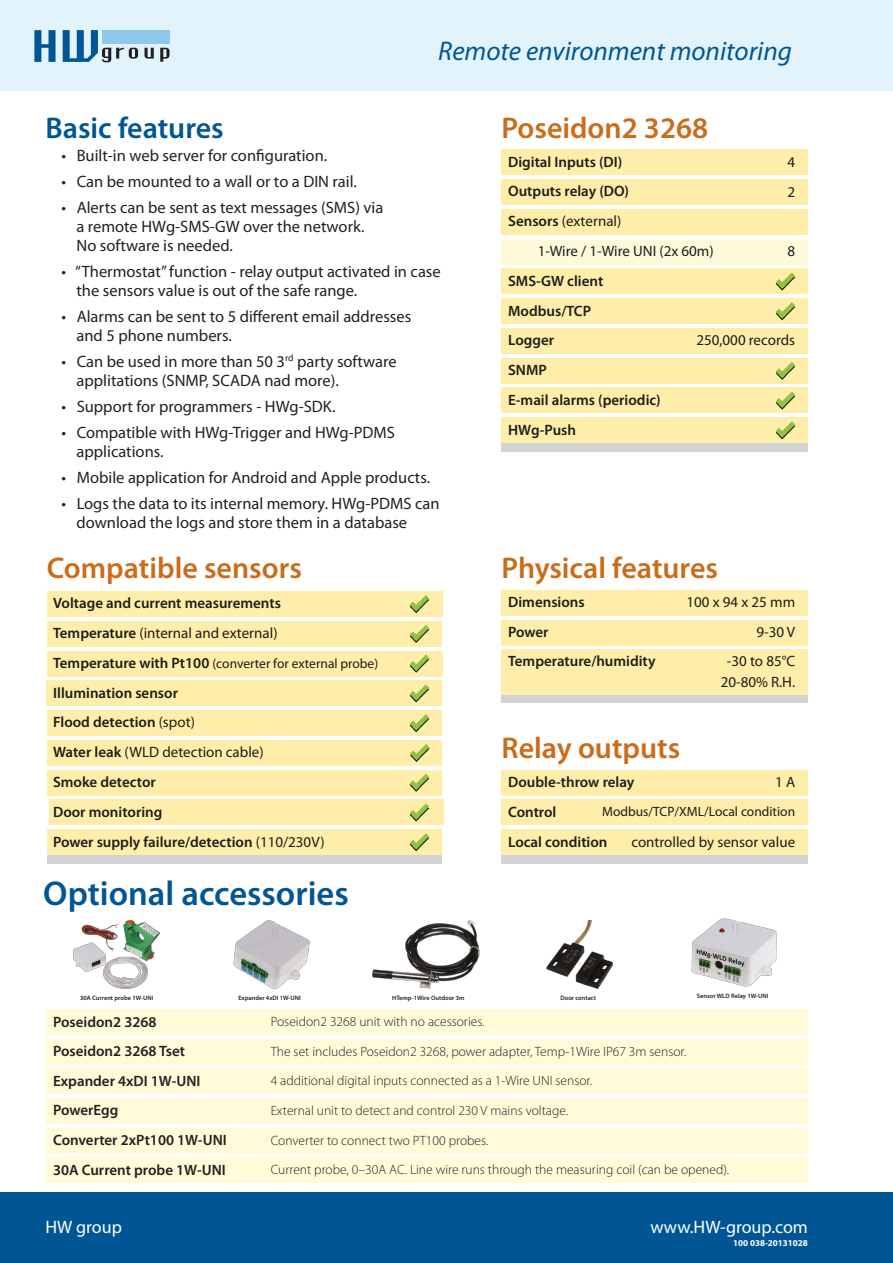
<style>
.page{position:relative;width:893px;height:1263px;background:#fff}
.page>*{position:absolute;margin:0;border:0;box-sizing:border-box;transform-origin:0 0}
.t1{font:600 34.5px "Myriad Pro";color:#005695}
.t2{font:600 30px "Myriad Pro";color:#ca6c19}
.t3{font:600 30px "Myriad Pro";color:#005695}
.t4{font:italic 27px "Myriad Pro";color:#005695}
.t5{font:18px "Myriad Pro";color:#fff}
.t6{font:16.5px/18.8px "Myriad Pro";color:#232021}
.t7{font:600 15px/29.7px "Myriad Pro";color:#1d1d1b}
.t8{font:15px/29.5px "Myriad Pro";color:#1d1d1b;text-align:right}
.t9{font:600 15px "Myriad Pro";color:#232021}
.t10{font:300 13.5px "Myriad Pro";color:#232021}
.t11{font:13.5px "Myriad Pro";color:#1d1d1b}
.t12{font:700 9px "Myriad Pro";color:#fff}
.t13{font:600 6.3px "Myriad Pro";color:#232021}
.s1{font-weight:400}
.s2{font-weight:600;font-size:15px}
.s3{font-weight:600}
</style>
<div class="page">
<div style="left:0;top:1192px;width:893px;height:71px;background:#005695"></div>
<div style="left:0;top:0;width:893px;height:90px;background:#e2f3fc"></div>
<div style="left:47px;top:1009px;width:761px;height:26px;background:#fffbd8"></div>
<div style="left:47px;top:1039px;width:761px;height:26px;background:#fffbd8"></div>
<div style="left:47px;top:1068px;width:761px;height:26px;background:#fffbd8"></div>
<div style="left:47px;top:1098px;width:761px;height:26px;background:#fffbd8"></div>
<div style="left:47px;top:1128px;width:761px;height:25px;background:#fffbd8"></div>
<div style="left:47px;top:1157px;width:761px;height:26px;background:#fffbd8"></div>
<div style="left:47px;top:591px;width:395px;height:26px;background:#ffedaa"></div>
<div style="left:47px;top:621px;width:395px;height:25px;background:#ffedaa"></div>
<div style="left:47px;top:651px;width:395px;height:25px;background:#ffedaa"></div>
<div style="left:47px;top:680px;width:395px;height:26px;background:#ffedaa"></div>
<div style="left:47px;top:710px;width:395px;height:26px;background:#ffedaa"></div>
<div style="left:48px;top:740px;width:394px;height:26px;background:#ffedaa"></div>
<div style="left:48px;top:770px;width:394px;height:25px;background:#ffedaa"></div>
<div style="left:49px;top:800px;width:395px;height:25px;background:#ffedaa"></div>
<div style="left:47px;top:829px;width:395px;height:26px;background:#ffedaa"></div>
<div style="left:47px;top:855px;width:395px;height:8px;background:#d1d3d4"></div>
<div style="left:501px;top:855px;width:307px;height:8px;background:#d1d3d4"></div>
<div style="left:501px;top:829px;width:307px;height:26px;background:#ffedaa"></div>
<div style="left:501px;top:800px;width:307px;height:25px;background:#ffedaa"></div>
<div style="left:501px;top:770px;width:307px;height:25px;background:#ffedaa"></div>
<div style="left:501px;top:694px;width:307px;height:8px;background:#d1d3d4"></div>
<div style="left:501px;top:649px;width:307px;height:46px;background:#ffedaa"></div>
<div style="left:501px;top:620px;width:307px;height:25px;background:#ffedaa"></div>
<div style="left:501px;top:590px;width:307px;height:25px;background:#ffedaa"></div>
<div style="left:501px;top:417px;width:307px;height:26px;background:#ffedaa"></div>
<div style="left:501px;top:388px;width:307px;height:25px;background:#ffedaa"></div>
<div style="left:501px;top:358px;width:307px;height:25px;background:#ffedaa"></div>
<div style="left:501px;top:328px;width:306px;height:26px;background:#ffedaa"></div>
<div style="left:501px;top:298px;width:306px;height:26px;background:#ffedaa"></div>
<div style="left:502px;top:269px;width:306px;height:25px;background:#ffedaa"></div>
<div style="left:502px;top:239px;width:306px;height:25px;background:#fdfada"></div>
<div style="left:502px;top:209px;width:306px;height:26px;background:#ffedaa"></div>
<div style="left:501px;top:179px;width:306px;height:26px;background:#ffedaa"></div>
<div style="left:502px;top:150px;width:306px;height:25px;background:#ffedaa"></div>
<div style="left:501px;top:443px;width:307px;height:8px;background:#d1d3d4"></div>
<svg style="left:144px;top:48px;width:10px;height:11px"></svg>
<svg style="left:160px;top:48px;width:10px;height:14px"></svg>
<svg style="left:34px;top:30px;width:22px;height:32px"></svg>
<svg style="left:63px;top:30px;width:75px;height:32px"></svg>
<div style="left:102px;top:30px;width:67px;height:14px;background:#8ec9eb"></div>
<img style="left:74px;top:920px;width:86px;height:69px">
<img style="left:233px;top:921px;width:76px;height:68px">
<img style="left:372px;top:921px;width:107px;height:68px">
<img style="left:547px;top:920px;width:66px;height:69px">
<img style="left:691px;top:918px;width:86px;height:68px">
<svg style="left:410px;top:595px;width:19px;height:18px"></svg>
<svg style="left:410px;top:625px;width:19px;height:18px"></svg>
<svg style="left:410px;top:655px;width:19px;height:17px"></svg>
<svg style="left:410px;top:714px;width:19px;height:18px"></svg>
<svg style="left:410px;top:744px;width:19px;height:18px"></svg>
<svg style="left:410px;top:774px;width:19px;height:18px"></svg>
<svg style="left:410px;top:803px;width:19px;height:18px"></svg>
<svg style="left:410px;top:833px;width:19px;height:18px"></svg>
<svg style="left:410px;top:684px;width:19px;height:18px"></svg>
<svg style="left:776px;top:272px;width:19px;height:18px"></svg>
<svg style="left:776px;top:302px;width:19px;height:18px"></svg>
<svg style="left:776px;top:362px;width:19px;height:18px"></svg>
<svg style="left:776px;top:391px;width:19px;height:18px"></svg>
<svg style="left:776px;top:421px;width:19px;height:18px"></svg>
<h2 class="t3" style="left:46px;top:109px;width:180px">Basic features</h2>
<h3 class="t4" style="left:438px;top:35px;width:355px">Remote environment monitoring</h3>
<h2 class="t2" style="left:502px;top:109px;width:208px">Poseidon2 3268</h2>
<p class="t6" style="left:62px;top:145px;width:267px">• Built-in web server for configuration.</p>
<p class="t6" style="left:62px;top:172px;width:297px">• Can be mounted to a wall or to a DIN rail.</p>
<p class="t6" style="left:77px;top:198px;width:308px;text-indent:-15px">• Alerts can be sent as text messages (SMS) via a remote HWg-SMS-GW over the network.<br>No software is needed.</p>
<p class="t6" style="left:77px;top:262px;width:366px;text-indent:-15px">• “Thermostat” function - relay output activated in case the sensors value is out of the safe range.</p>
<p class="t6" style="left:77px;top:307px;width:336px;text-indent:-15px">• Alarms can be sent to 5 different email addresses and 5 phone numbers.</p>
<p class="t6" style="left:77px;top:352px;width:322px;text-indent:-15px">• Can be used in more than 50 3<sup>rd</sup> party software applitations (SNMP, SCADA nad more).</p>
<p class="t6" style="left:62px;top:397px;width:275px">• Support for programmers - HWg-SDK.</p>
<p class="t6" style="left:77px;top:423px;width:320px;text-indent:-15px">• Compatible with HWg-Trigger and HWg-PDMS applications.</p>
<p class="t6" style="left:62px;top:468px;width:370px">• Mobile application for Android and Apple products.</p>
<p class="t6" style="left:77px;top:494px;width:365px;text-indent:-15px">• Logs the data to its internal memory. HWg-PDMS can download the logs and store them in a database</p>
<h2 class="t2" style="left:47px;top:549px;width:257px">Compatible sensors</h2>
<p class="t7" style="left:53px;top:588px;width:229px">Voltage and current measurements<br>Temperature <span class="s1">(internal and external)</span></p>
<p class="t11" style="left:53px;top:655px;width:327px"><span class="s2">Temperature with Pt100</span> (converter for external probe)</p>
<p class="t7" style="left:53px;top:677px;width:273px">Illumination sensor<br>Flood detection <span class="s1">(spot)<br></span>Water leak <span class="s1">(WLD detection cable)<br></span>Smoke detector<br>Door monitoring<br>Power supply failure/detection <span class="s1">(110/230V)</span></p>
<h1 class="t1" style="left:43px;top:872px;width:307px">Optional accessories</h1>
<p class="t7" style="left:508px;top:146px;width:116px">Digital Inputs (DI)</p>
<p class="t7" style="left:508px;top:176px;width:122px">Outputs relay (DO)</p>
<p class="t8" style="left:508px;top:206px;width:115px"><span class="s3">Sensors</span> (external)</p>
<p class="t8" style="left:538px;top:236px;width:177px">1-Wire / 1-Wire UNI (2x 60m)</p>
<p class="t7" style="left:508px;top:265px;width:154px">SMS-GW client<br>Modbus/TCP<br>Logger<br>SNMP<br>E-mail alarms (periodic)</p>
<p class="t8" style="left:787px;top:147px;width:9px">4</p>
<p class="t8" style="left:787px;top:176px;width:9px">2</p>
<p class="t8" style="left:787px;top:236px;width:9px">8</p>
<p class="t8" style="left:696px;top:325px;width:100px">250,000 records</p>
<p class="t7" style="left:508px;top:414px;width:69px">HWg-Push</p>
<h2 class="t2" style="left:501px;top:549px;width:218px">Physical features</h2>
<p class="t7" style="left:508px;top:587px;width:149px">Dimensions<br>Power<br>Temperature/humidity</p>
<p class="t8" style="left:686px;top:587px;width:110px">100 x 94 x 25 mm<br>9-30 V<br>-30 to 85°C</p>
<p class="t8" style="left:721px;top:666px;width:76px">20-80% R.H.</p>
<h2 class="t2" style="left:502px;top:729px;width:180px">Relay outputs</h2>
<p class="t7" style="left:508px;top:767px;width:128px">Double-throw relay<br>Control<br>Local condition</p>
<p class="t8" style="left:775px;top:767px;width:22px">1 A</p>
<p class="t11" style="left:602px;top:803px;width:194px">Modbus/TCP/XML/Local condition</p>
<p class="t8" style="left:631px;top:827px;width:165px">controlled by sensor value</p>
<p class="t13" style="left:80px;top:993px;width:75px">30A Current probe 1W-UNI</p>
<p class="t13" style="left:238px;top:993px;width:64px">Expander 4xDI 1W-UNI</p>
<p class="t13" style="left:392px;top:993px;width:74px">HTemp-1Wire Outdoor 3m</p>
<p class="t13" style="left:560px;top:993px;width:37px">Door contact</p>
<p class="t13" style="left:697px;top:991px;width:73px">Sensor WLD Relay 1W-UNI</p>
<p class="t9" style="left:53px;top:1012px;width:105px">Poseidon2 3268</p>
<p class="t10" style="left:271px;top:1013px;width:215px">Poseidon2 3268 unit with no acessories.</p>
<p class="t9" style="left:53px;top:1042px;width:134px">Poseidon2 3268 Tset</p>
<p class="t10" style="left:271px;top:1043px;width:417px">The set includes Poseidon2 3268, power adapter, Temp-1Wire IP67 3m sensor.</p>
<p class="t9" style="left:53px;top:1071px;width:149px">Expander 4xDI 1W-UNI</p>
<p class="t10" style="left:271px;top:1072px;width:323px">4 additional digital inputs connected as a 1-Wire UNI sensor.</p>
<p class="t9" style="left:53px;top:1101px;width:67px">PowerEgg</p>
<p class="t10" style="left:271px;top:1102px;width:299px">External unit to detect and control 230 V mains voltage.</p>
<p class="t9" style="left:53px;top:1130px;width:175px">Converter 2xPt100 1W-UNI</p>
<p class="t10" style="left:271px;top:1132px;width:219px">Converter to connect two PT100 probes.</p>
<p class="t9" style="left:53px;top:1160px;width:174px">30A Current probe 1W-UNI</p>
<p class="t10" style="left:271px;top:1162px;width:460px">Current probe, 0–30A AC. Line wire runs through the measuring coil (can be opened).</p>
<p class="t5" style="left:46px;top:1215px;width:78px">HW group</p>
<p class="t5" style="left:650px;top:1216px;width:159px">www.HW-group.com</p>
<p class="t12" style="left:733px;top:1237px;width:76px">100 038-20131028</p>
</div>
